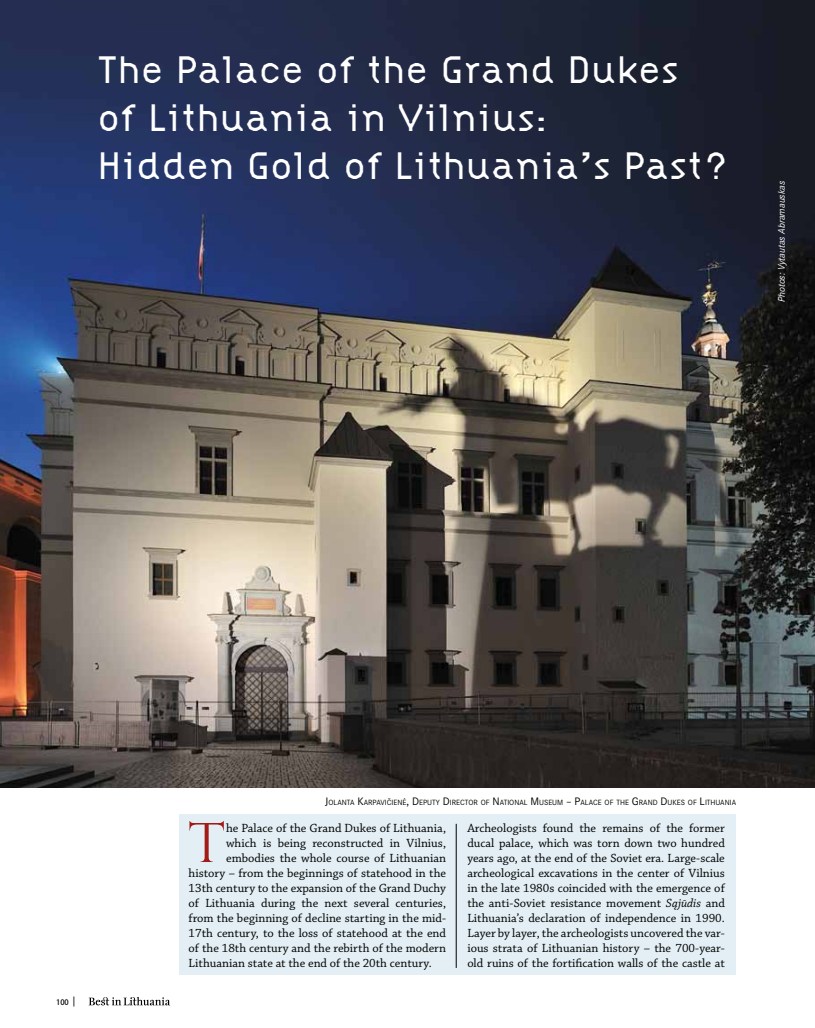
<style>
.page{position:relative;width:815px;height:1028px;background:#fff}
.page>*{position:absolute;margin:0;border:0;box-sizing:border-box;transform-origin:0 0}
.t1{font:300 54.25px "Perpetua Titling";color:#a31a16}
.t2{font:300 40px/48px "Citizen";color:#fff}
.t3{font:12.5px/15px "Chaparral Pro";color:#000;text-align:justify}
.t4{font:italic 10px "Corporate STOT";color:#fff}
.t5{font:7.88px "Corporate STOT";color:#000}
.t6{font:500 7.5px "Koz Go Pr 6 N";color:#000}
.s1{font-size:8.75px}
.s2{font-size:11.25px}
.s3{font-style:italic}
</style>
<div class="page">
<svg style="left:89px;top:997px;width:81px;height:8px"></svg>
<div style="left:179px;top:814px;width:557px;height:160px;background:#e3eff4"></div>
<img style="left:0;top:0;width:815px;height:788px">
<hr style="left:456px;top:823px;width:1px;height:145px;background:#000">
<h2 class="t2" style="left:97px;top:46px;width:634px">The Palace of the Grand Dukes<br>of Lithuania in Vilnius:<br>Hidden Gold of Lithuania’s Past?</h2>
<p class="t4" style="left:776px;top:302px;width:123px;rotate:-90deg">Photos: Vytautas Abramauskas</p>
<p class="t6" style="left:56px;top:997px;width:20px">100 <span class="s1">|</span></p>
<p class="t5" style="left:325px;top:797px;width:413px"><span class="s2">J</span>OLANTA <span class="s2">K</span>ARPAVIČIENĖ<span class="s2">, D</span>EPUTY <span class="s2">D</span>IRECTOR OF <span class="s2">N</span>ATIONAL <span class="s2">M</span>USEUM <span class="s2">– P</span>ALACE OF THE <span class="s2">G</span>RAND <span class="s2">D</span>UKES OF <span class="s2">L</span>ITHUANIA</p>
<h1 class="t1" style="left:189px;top:810px;width:38px">T</h1>
<p class="t3" style="left:226px;top:821px;width:222px">he Palace of the Grand Dukes of Lithuania,</p>
<p class="t3" style="left:226px;top:836px;width:221px">which is being reconstructed in Vilnius,</p>
<p class="t3" style="left:226px;top:851px;width:221px">embodies the whole course of Lithuanian</p>
<p class="t3" style="left:189px;top:866px;width:259px">history – from the beginnings of statehood in the</p>
<p class="t3" style="left:189px;top:881px;width:259px">13th century to the expansion of the Grand Duchy</p>
<p class="t3" style="left:189px;top:896px;width:259px">of Lithuania during the next several centuries,</p>
<p class="t3" style="left:189px;top:911px;width:259px">from the beginning of decline starting in the mid-</p>
<p class="t3" style="left:189px;top:926px;width:259px">17th century, to the loss of statehood at the end</p>
<p class="t3" style="left:189px;top:941px;width:259px">of the 18th century and the rebirth of the modern</p>
<p class="t3" style="left:189px;top:956px;width:245px">Lithuanian state at the end of the 20th century.</p>
<p class="t3" style="left:467px;top:821px;width:259px">Archeologists found the remains of the former ducal palace, which was torn down two hundred years ago, at the end of the Soviet era. Large-scale archeological excavations in the center of Vilnius in the late 1980s coincided with the emergence of the anti-Soviet resistance movement <span class="s3">Sąjūdis</span> and Lithuania’s declaration of independence in 1990.<br>Layer by layer, the archeologists uncovered the var&shy;ious strata of Lithuanian history – the 700-year&shy;old ruins of the fortification walls of the castle at</p>
</div>
